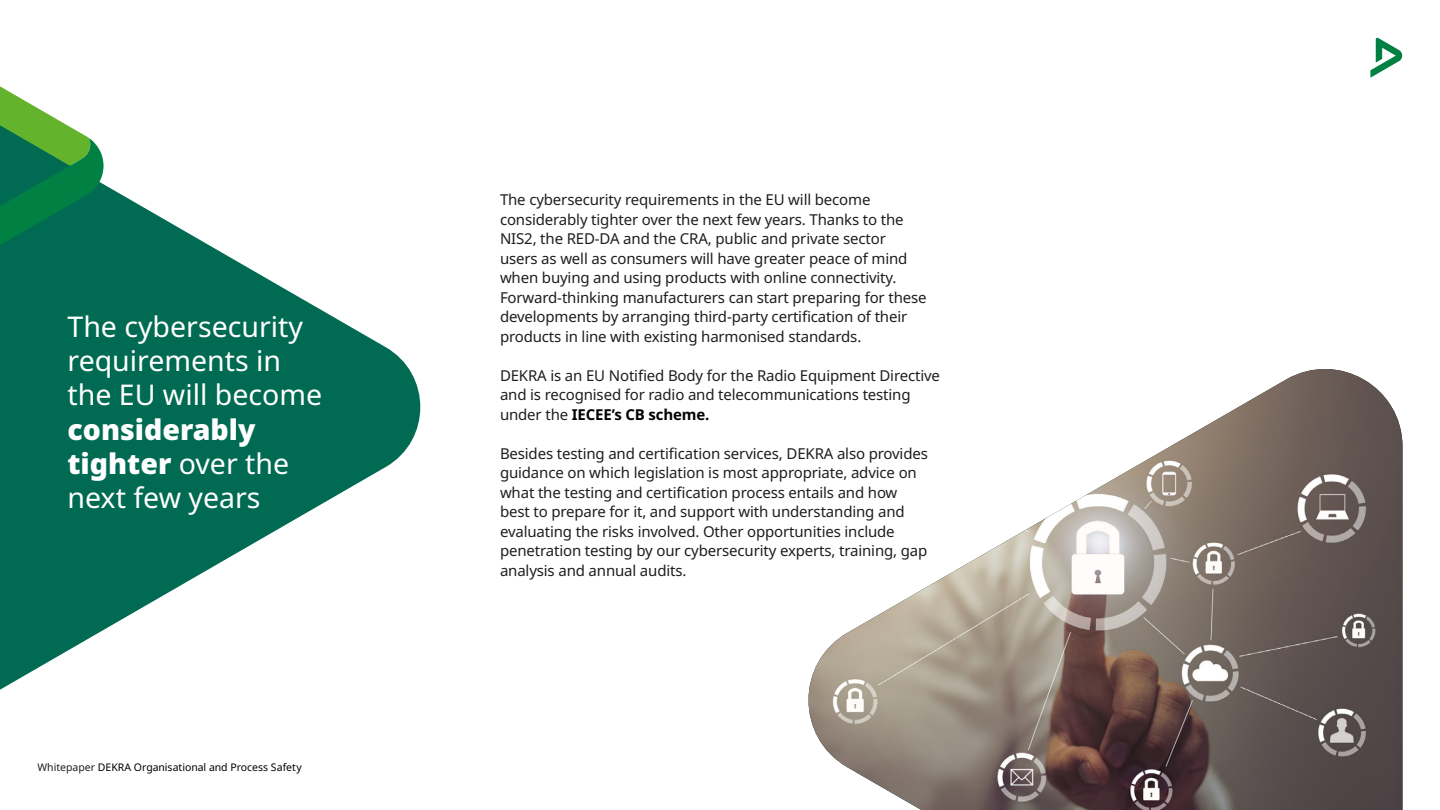
<style>
.page{position:relative;width:1440px;height:810px;background:#fff}
.page>*{position:absolute;margin:0;border:0;box-sizing:border-box;transform-origin:0 0}
.t1{font:28.5px/34.2px "Noto Sans";color:#fff}
.Copy{font:15px/19.5px "Noto Sans";letter-spacing:-.01em;color:#1e1e1e}
.t2{font:10.5px "Noto Sans";color:#000}
.s1{font-weight:900}
.s2{color:#1e1e1e}
.s3{font-weight:700;color:#000}
</style>
<div class="page">
<svg style="left:1370px;top:38px;width:32px;height:40px"></svg>
<svg style="left:0;top:184px;width:421px;height:506px;fill:#006b52"></svg>
<svg style="left:0;top:86px;width:104px;height:196px"></svg>
<img style="left:808px;top:369px;width:594px;height:441px">
<p class="t1" style="left:68px;top:310px;width:256px">The cybersecurity requirements in the EU will become <span class="s1">considerably tighter</span> over the next few years</p>
<p class="t2" style="left:38px;top:760px;width:266px"><span class="s2">Whitepaper</span> DEKRA Organisational and Process Safety</p>
<p class="Copy" style="left:500px;top:190px;width:428px">The cybersecurity requirements in the EU will become considerably tighter over the next few years. Thanks to the NIS2, the RED-DA and the CRA, public and private sector users as well as consumers will have greater peace of mind when buying and using products with online connectivity.<br>Forward-thinking manufacturers can start preparing for these developments by arranging third-party certification of their products in line with existing harmonised standards.</p>
<p class="Copy" style="left:500px;top:366px;width:442px">DEKRA is an EU Notified Body for the Radio Equipment Directive and is recognised for radio and telecommunications testing under the <span class="s3">IECEE’s CB scheme.</span></p>
<p class="Copy" style="left:500px;top:444px;width:429px">Besides testing and certification services, DEKRA also provides</p>
<p class="Copy" style="left:500px;top:463px;width:429px">guidance on which legislation is most appropriate, advice on what the testing and certification process entails and how best to prepare for it, and support with understanding and evaluating the risks involved. Other opportunities include penetration testing by our cybersecurity experts, training, gap analysis and annual audits.</p>
</div>
